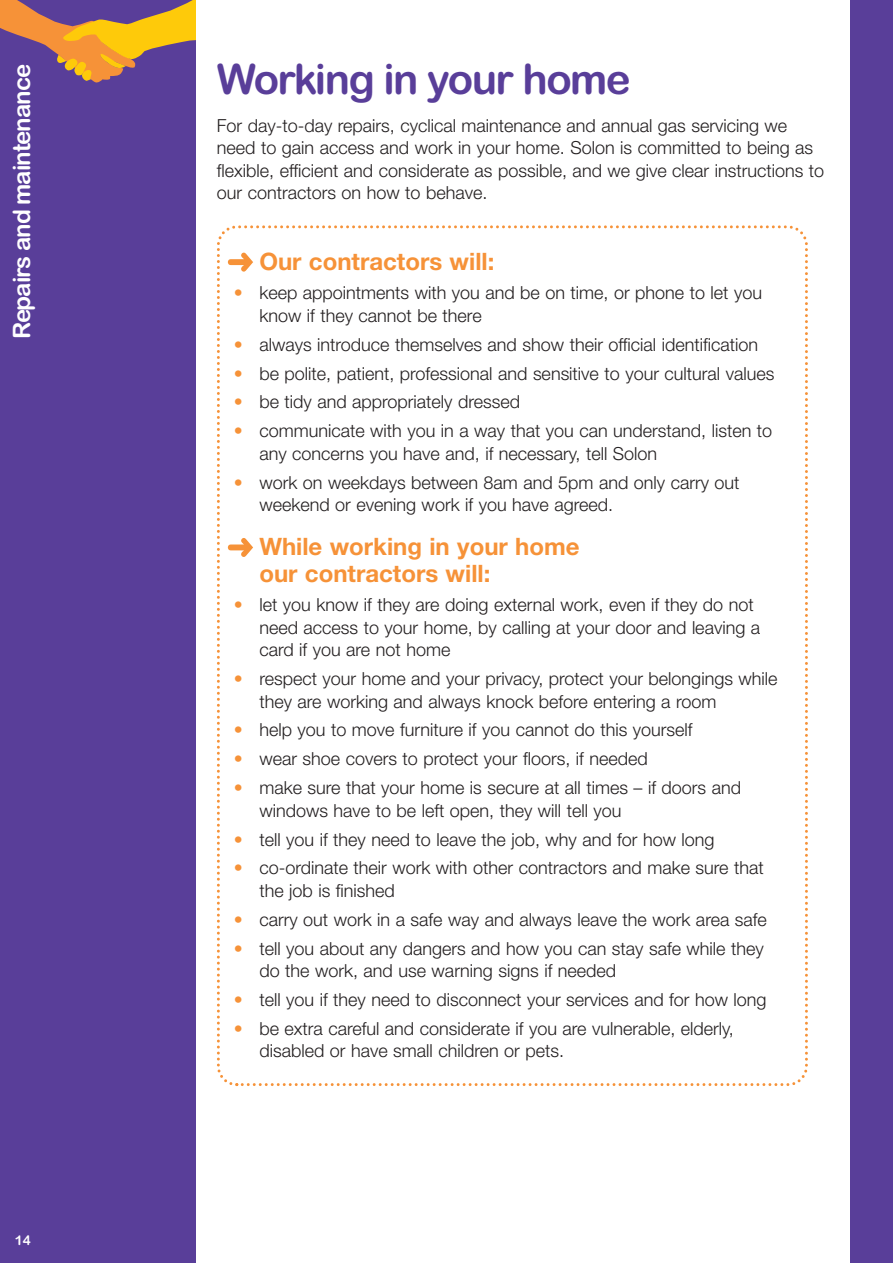
<style>
.page{position:relative;width:893px;height:1263px;background:#fff}
.page>*{position:absolute;margin:0;border:0;box-sizing:border-box;transform-origin:0 0}
.t1{font:42px "Arial Rounded MT Bold";letter-spacing:-.035em;color:#593e99}
.t2{font:700 24px/27px "Helvetica Neue";color:#f69238}
.t3{font:24px "Arial Rounded MT Bold";letter-spacing:-.04em;color:#fff}
.t4{font:300 18px/22.5px "Helvetica Neue";color:#231f20}
.t5{font:13.5px "Arial Rounded MT Bold";color:#fff}
.s1{color:#f69238}
</style>
<div class="page">
<div style="left:850px;top:0;width:43px;height:1263px;background:#593e99"></div>
<div style="left:0;top:0;width:196px;height:1263px;background:#593e99"></div>
<svg style="left:0;top:0;width:196px;height:82px"></svg>
<svg style="left:217px;top:225px;width:591px;height:862px"></svg>
<svg style="left:228px;top:253px;width:25px;height:19px"></svg>
<svg style="left:228px;top:538px;width:25px;height:19px"></svg>
<h2 class="t3" style="left:8px;top:339px;width:277px;rotate:-90deg">Repairs and maintenance</h2>
<p class="t5" style="left:15px;top:1232px;width:18px">14</p>
<h1 class="t1" style="left:217px;top:55px;width:415px">Working in your home</h1>
<p class="t4" style="left:217px;top:116px;width:609px">For day-to-day repairs, cyclical maintenance and annual gas servicing we need to gain access and work in your home. Solon is committed to being as flexible, efficient and considerate as possible, and we give clear instructions to our contractors on how to behave.</p>
<h2 class="t2" style="left:259px;top:251px;width:236px">Our contractors will:</h2>
<p class="t4" style="left:259px;top:283px;width:504px;text-indent:-26px"><span class="s1">•</span> keep appointments with you and be on time, or phone to let you know if they cannot be there</p>
<p class="t4" style="left:234px;top:335px;width:526px"><span class="s1">•</span> always introduce themselves and show their official identification</p>
<p class="t4" style="left:234px;top:364px;width:542px"><span class="s1">•</span> be polite, patient, professional and sensitive to your cultural values</p>
<p class="t4" style="left:234px;top:392px;width:288px"><span class="s1">•</span> be tidy and appropriately dressed</p>
<p class="t4" style="left:259px;top:421px;width:514px;text-indent:-26px"><span class="s1">•</span> communicate with you in a way that you can understand, listen to any concerns you have and, if necessary, tell Solon</p>
<p class="t4" style="left:259px;top:473px;width:482px;text-indent:-26px"><span class="s1">•</span> work on weekdays between 8am and 5pm and only carry out weekend or evening work if you have agreed.</p>
<h2 class="t2" style="left:259px;top:535px;width:322px">While working in your home our contractors will:</h2>
<p class="t4" style="left:259px;top:595px;width:502px;text-indent:-26px"><span class="s1">•</span> let you know if they are doing external work, even if they do not need access to your home, by calling at your door and leaving a card if you are not home</p>
<p class="t4" style="left:259px;top:669px;width:520px;text-indent:-26px"><span class="s1">•</span> respect your home and your privacy, protect your belongings while they are working and always knock before entering a room</p>
<p class="t4" style="left:234px;top:720px;width:460px"><span class="s1">•</span> help you to move furniture if you cannot do this yourself</p>
<p class="t4" style="left:234px;top:749px;width:415px"><span class="s1">•</span> wear shoe covers to protect your floors, if needed</p>
<p class="t4" style="left:259px;top:778px;width:483px;text-indent:-26px"><span class="s1">•</span> make sure that your home is secure at all times – if doors and windows have to be left open, they will tell you</p>
<p class="t4" style="left:234px;top:830px;width:482px"><span class="s1">•</span> tell you if they need to leave the job, why and for how long</p>
<p class="t4" style="left:259px;top:858px;width:506px;text-indent:-26px"><span class="s1">•</span> co-ordinate their work with other contractors and make sure that the job is finished</p>
<p class="t4" style="left:234px;top:910px;width:534px"><span class="s1">•</span> carry out work in a safe way and always leave the work area safe</p>
<p class="t4" style="left:259px;top:939px;width:506px;text-indent:-26px"><span class="s1">•</span> tell you about any dangers and how you can stay safe while they do the work, and use warning signs if needed</p>
<p class="t4" style="left:234px;top:990px;width:534px"><span class="s1">•</span> tell you if they need to disconnect your services and for how long</p>
<p class="t4" style="left:259px;top:1019px;width:476px;text-indent:-26px"><span class="s1">•</span> be extra careful and considerate if you are vulnerable, elderly, disabled or have small children or pets.</p>
</div>
